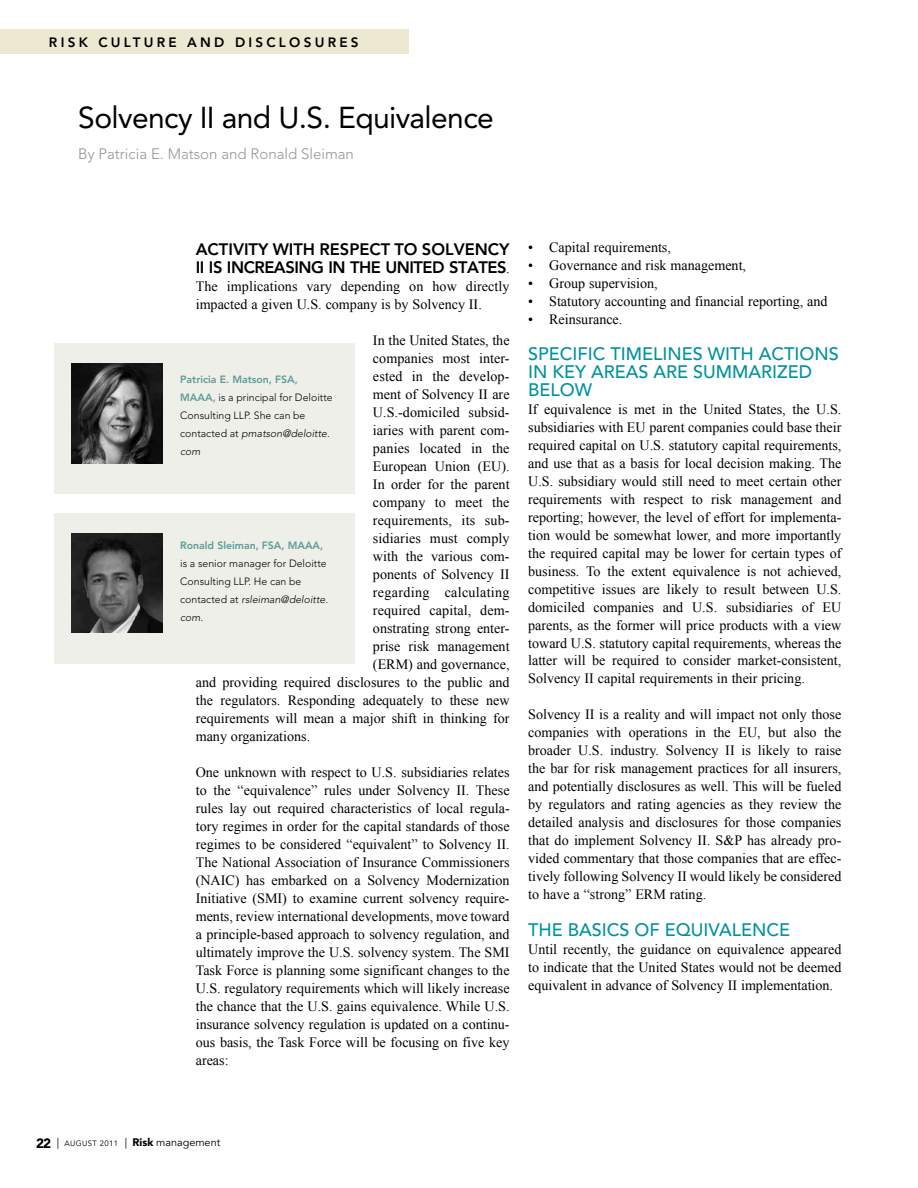
<style>
.page{position:relative;width:918px;height:1188px;background:#fff}
.page>*{position:absolute;margin:0;border:0;box-sizing:border-box;transform-origin:0 0}
.t1{font:30px "Avenir";letter-spacing:-.02em;color:#000}
.t2{font:500 18px/18px "Avenir";color:#00929f}
.t3{font:800 16.5px/18px "Avenir";color:#000}
.t4{font:300 15px "Avenir";color:#939598}
.t5{font:14.25px/18px "Times New Roman";color:#000;text-align:justify}
.t6{font:14.25px "Times New Roman";letter-spacing:.02em;color:#000}
.t7{font:800 13.5px "Avenir";letter-spacing:.24em;color:#000}
.t8{font:10.8px "Avenir";color:#000}
.t9{font:300 10.5px/18px "Avenir";color:#000}
.t10{font:800 10.5px "Avenir";color:#5b9b98}
.s1{font-family:"Times New Roman";font-weight:400;font-size:14.25px}
.s2{font-weight:800;color:#5b9b98}
.s3{font-style:italic}
.s4{font-weight:900;font-size:13.5px}
.s5{font-size:7.8px}
.s6{font-weight:900}
</style>
<div class="page">
<div style="left:54px;top:343px;width:300px;height:151px;background:#efefea"></div>
<div style="left:54px;top:513px;width:300px;height:150px;background:#efefea"></div>
<img style="left:72px;top:364px;width:90px;height:99px">
<img style="left:72px;top:533px;width:90px;height:100px">
<div style="left:0;top:30px;width:408px;height:24px;background:#ede8d1"></div>
<p class="t7" style="left:49px;top:34px;width:22px">RISK</p>
<p class="t7" style="left:98px;top:34px;width:103px">CULTURE AND</p>
<p class="t7" style="left:235px;top:34px;width:11px">DISC</p>
<p class="t7" style="left:279px;top:34px;width:71px">LOS URES</p>
<h1 class="t1" style="left:78px;top:100px;width:417px">Solvency II and U.S. Equivalence</h1>
<p class="t4" style="left:78px;top:145px;width:277px">By Patricia E. Matson and Ronald Sleiman</p>
<p class="t3" style="left:196px;top:241px;width:315px">ACTIVITY WITH RESPECT TO SOLVENCY<br>II IS INCREASING IN THE UNITED STATES<span class="s1">.</span></p>
<p class="t5" style="left:196px;top:277px;width:315px">The implications vary depending on how directly impacted a given U.S. company is by Solvency II.</p>
<p class="t5" style="left:373px;top:331px;width:138px">In the United States, the</p>
<p class="t5" style="left:373px;top:349px;width:138px">companies most inter-</p>
<p class="t5" style="left:373px;top:367px;width:138px">ested in the develop-</p>
<p class="t5" style="left:373px;top:385px;width:138px">ment of Solvency II are</p>
<p class="t5" style="left:373px;top:403px;width:138px">U.S.-domiciled subsid-</p>
<p class="t5" style="left:373px;top:421px;width:138px">iaries with parent com-</p>
<p class="t5" style="left:373px;top:439px;width:138px">panies located in the</p>
<p class="t5" style="left:373px;top:457px;width:138px">European Union (EU).</p>
<p class="t5" style="left:373px;top:475px;width:138px">In order for the parent</p>
<p class="t5" style="left:373px;top:493px;width:138px">company to meet the</p>
<p class="t5" style="left:373px;top:511px;width:138px">requirements, its sub-</p>
<p class="t5" style="left:373px;top:529px;width:138px">sidiaries must comply</p>
<p class="t5" style="left:373px;top:547px;width:138px">with the various com-</p>
<p class="t5" style="left:373px;top:565px;width:138px">ponents of Solvency II</p>
<p class="t6" style="left:373px;top:583px;width:138px">regarding calculating</p>
<p class="t5" style="left:373px;top:601px;width:138px">required capital, dem-</p>
<p class="t5" style="left:373px;top:619px;width:138px">onstrating strong enter-</p>
<p class="t5" style="left:373px;top:637px;width:138px">prise risk management</p>
<p class="t5" style="left:373px;top:655px;width:138px">(ERM) and governance,</p>
<p class="t5" style="left:196px;top:673px;width:315px">and providing required disclosures to the public and</p>
<p class="t5" style="left:196px;top:691px;width:315px">the regulators. Responding adequately to these new</p>
<p class="t5" style="left:196px;top:709px;width:315px">requirements will mean a major shift in thinking for</p>
<p class="t5" style="left:196px;top:727px;width:116px">many organizations.</p>
<p class="t5" style="left:196px;top:763px;width:315px">One unknown with respect to U.S. subsidiaries relates to the “equivalence” rules under Solvency II. These rules lay out required characteristics of local regula&shy;tory regimes in order for the capital standards of those regimes to be considered “equivalent” to Solvency II.<br>The National Association of Insurance Commissioners (NAIC) has embarked on a Solvency Modernization Initiative (SMI) to examine current solvency require&shy;ments, review international developments, move toward a principle-based approach to solvency regulation, and ultimately improve the U.S. solvency system. The SMI Task Force is planning some significant changes to the U.S. regulatory requirements which will likely increase the chance that the U.S. gains equivalence. While U.S. insurance solvency regulation is updated on a continu&shy;ous basis, the Task Force will be focusing on five key areas:</p>
<p class="t10" style="left:180px;top:373px;width:103px">PATRICIA E. MATSON, FSA</p>
<p class="t10" style="left:295px;top:373px;width:5px">,</p>
<p class="t10" style="left:180px;top:391px;width:19px">MAAA</p>
<p class="t9" style="left:180px;top:388px;width:154px;text-indent:32px"><span class="s2">,</span> is a principal for Deloitte<br>Consulting LLP. She can be contacted at <span class="s3">pmatson@deloitte. com</span></p>
<p class="t10" style="left:180px;top:539px;width:89px">RONALD SLEIMAN, FSA</p>
<p class="t10" style="left:282px;top:539px;width:25px">, MAAA</p>
<p class="t10" style="left:320px;top:539px;width:5px">,</p>
<p class="t9" style="left:180px;top:554px;width:149px">is a senior manager for Deloitte<br>Consulting LLP. He can be contacted at <span class="s3">rsleiman@deloitte. com.</span></p>
<p class="t5" style="left:528px;top:238px;width:144px">• Capital requirements,</p>
<p class="t5" style="left:528px;top:256px;width:219px">• Governance and risk management,</p>
<p class="t5" style="left:528px;top:274px;width:131px">• Group supervision,</p>
<p class="t5" style="left:528px;top:292px;width:301px">• Statutory accounting and financial reporting, and</p>
<p class="t5" style="left:528px;top:310px;width:96px">• Reinsurance.</p>
<p class="t2" style="left:528px;top:345px;width:311px">SPECIFIC TIMELINES WITH ACTIONS<br>IN KEY AREAS ARE SUMMARIZED<br>BELOW</p>
<p class="t5" style="left:528px;top:400px;width:315px">If equivalence is met in the United States, the U.S. subsidiaries with EU parent companies could base their required capital on U.S. statutory capital requirements, and use that as a basis for local decision making. The U.S. subsidiary would still need to meet certain other requirements with respect to risk management and reporting; however, the level of effort for implementa&shy;tion would be somewhat lower, and more importantly the required capital may be lower for certain types of business. To the extent equivalence is not achieved, competitive issues are likely to result between U.S. domiciled companies and U.S. subsidiaries of EU parents, as the former will price products with a view toward U.S. statutory capital requirements, whereas the latter will be required to consider market-consistent, Solvency II capital requirements in their pricing.</p>
<p class="t5" style="left:528px;top:706px;width:315px">Solvency II is a reality and will impact not only those companies with operations in the EU, but also the broader U.S. industry. Solvency II is likely to raise the bar for risk management practices for all insurers, and potentially disclosures as well. This will be fueled by regulators and rating agencies as they review the detailed analysis and disclosures for those companies that do implement Solvency II. S&amp;P has already pro&shy;vided commentary that those companies that are effec&shy;tively following Solvency II would likely be considered to have a “strong” ERM rating.</p>
<p class="t2" style="left:528px;top:921px;width:263px">THE BASICS OF EQUIVALENCE</p>
<p class="t5" style="left:528px;top:940px;width:315px">Until recently, the guidance on equivalence appeared to indicate that the United States would not be deemed equivalent in advance of Solvency II implementation.</p>
<p class="t8" style="left:36px;top:1136px;width:186px"><span class="s4">22</span> | <span class="s5">AUGUST 2011</span> | <span class="s6">Risk</span> management</p>
</div>
